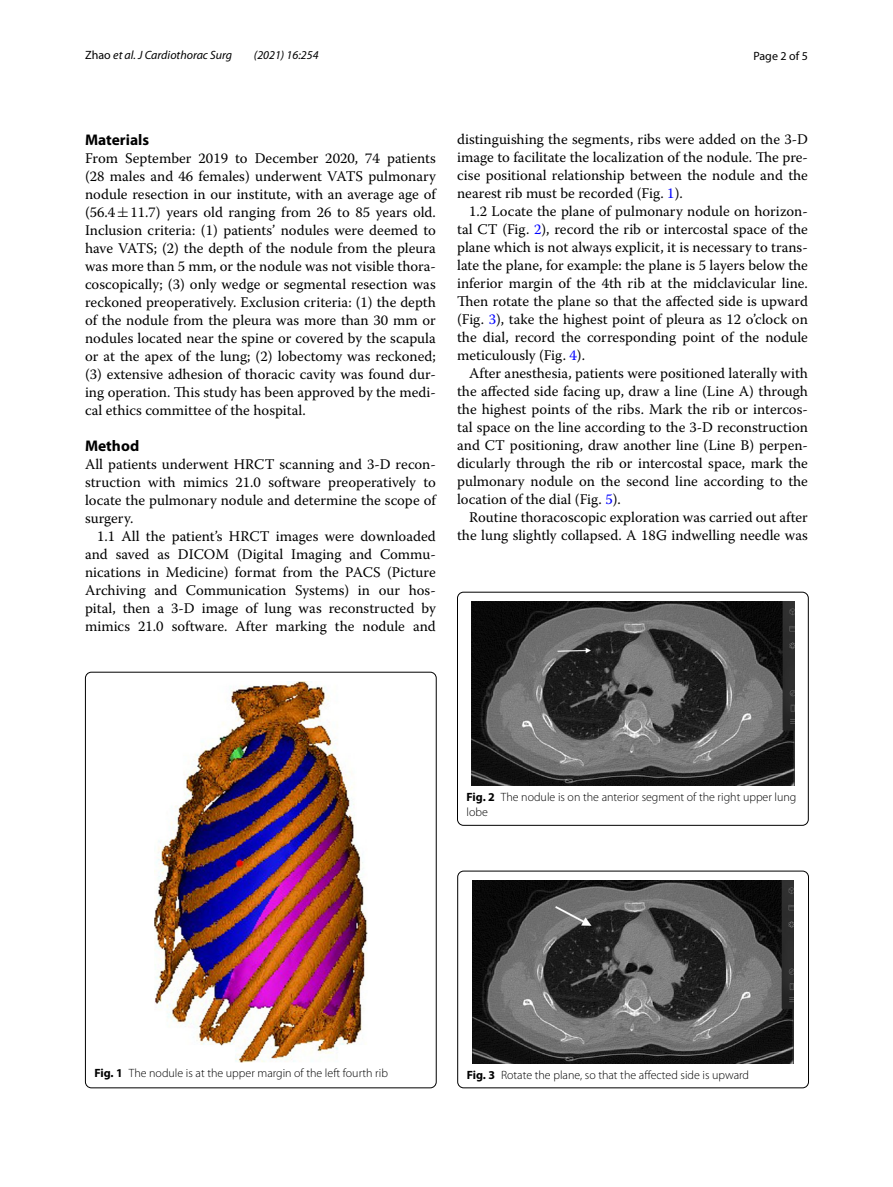
<style>
.page{position:relative;width:893px;height:1187px;background:#fff}
.page>*{position:absolute;margin:0;border:0;box-sizing:border-box;transform-origin:0 0}
.t1{font:700 15.45px "Myriad Pro";color:#000}
.t2{font:14.7px/18px "Warnock Pro";color:#000;text-align:justify}
.t3{font:300 12px/15px "Myriad Pro";color:#000}
.t4{font:italic 12px "Myriad Pro";color:#000}
.t5{font:12px "Myriad Pro";color:#000}
.s1{font-style:normal}
.s2{font-family:"MTSY"}
.s3{color:#00f}
.s4{font-weight:700}
</style>
<div class="page">
<img style="left:154px;top:681px;width:213px;height:381px">
<div style="left:85px;top:672px;width:351px;height:415px;border:1px solid #000;border-radius:6px"></div>
<img style="left:471px;top:601px;width:323px;height:185px">
<div style="left:457px;top:592px;width:351px;height:233px;border:1px solid #000;border-radius:6px"></div>
<img style="left:473px;top:880px;width:320px;height:183px">
<div style="left:457px;top:870px;width:352px;height:217px;border:1px solid #000;border-radius:6px"></div>
<p class="t4" style="left:85px;top:48px;width:149px"><span class="s1">Zhao</span> et al. J Cardiothorac Surg</p>
<p class="t4" style="left:254px;top:48px;width:66px">(2021) 16:254</p>
<p class="t5" style="left:753px;top:48px;width:56px">Page 2 of 5</p>
<p class="t1" style="left:85px;top:129px;width:66px">Materials</p>
<p class="t2" style="left:85px;top:148px;width:352px">From September 2019 to December 2020, 74 patients (28 males and 46 females) underwent VATS pulmonary nodule resection in our institute, with an average age of (56.4<span class="s2">±</span>11.7) years old ranging from 26 to 85 years old.<br>Inclusion criteria: (1) patients’ nodules were deemed to have VATS; (2) the depth of the nodule from the pleura was more than 5 mm, or the nodule was not visible thora&shy;coscopically; (3) only wedge or segmental resection was reckoned preoperatively. Exclusion criteria: (1) the depth of the nodule from the pleura was more than 30 mm or nodules located near the spine or covered by the scapula or at the apex of the lung; (2) lobectomy was reckoned; (3) extensive adhesion of thoracic cavity was found dur&shy;ing operation. This study has been approved by the medi&shy;cal ethics committee of the hospital.</p>
<p class="t1" style="left:85px;top:435px;width:56px">Method</p>
<p class="t2" style="left:85px;top:454px;width:352px">All patients underwent HRCT scanning and 3-D recon&shy;struction with mimics 21.0 software preoperatively to locate the pulmonary nodule and determine the scope of surgery.</p>
<p class="t2" style="left:85px;top:526px;width:352px;text-indent:12px">1.1 All the patient’s HRCT images were downloaded and saved as DICOM (Digital Imaging and Commu&shy;nications in Medicine) format from the PACS (Picture Archiving and Communication Systems) in our hos&shy;pital, then a 3-D image of lung was reconstructed by mimics 21.0 software. After marking the nodule and</p>
<p class="t2" style="left:457px;top:130px;width:352px">distinguishing the segments, ribs were added on the 3-D image to facilitate the localization of the nodule. The pre&shy;cise positional relationship between the nodule and the nearest rib must be recorded (Fig. <span class="s3">1</span>).</p>
<p class="t2" style="left:457px;top:202px;width:352px;text-indent:12px">1.2 Locate the plane of pulmonary nodule on horizon&shy;tal CT (Fig. <span class="s3">2</span>), record the rib or intercostal space of the plane which is not always explicit, it is necessary to trans&shy;late the plane, for example: the plane is 5 layers below the inferior margin of the 4th rib at the midclavicular line.<br>Then rotate the plane so that the affected side is upward (Fig. <span class="s3">3</span>), take the highest point of pleura as 12 o’clock on the dial, record the corresponding point of the nodule meticulously (Fig. <span class="s3">4</span>).</p>
<p class="t2" style="left:457px;top:364px;width:352px;text-indent:12px">After anesthesia, patients were positioned laterally with the affected side facing up, draw a line (Line A) through the highest points of the ribs. Mark the rib or intercos&shy;tal space on the line according to the 3-D reconstruction and CT positioning, draw another line (Line B) perpen&shy;dicularly through the rib or intercostal space, mark the pulmonary nodule on the second line according to the location of the dial (Fig. <span class="s3">5</span>).</p>
<p class="t2" style="left:457px;top:508px;width:352px;text-align:right">Routine thoracoscopic exploration was carried out after the lung slightly collapsed. A 18G indwelling needle was</p>
<p class="t3" style="left:466px;top:789px;width:331px"><span class="s4">Fig. 2</span> The nodule is on the anterior segment of the right upper lung lobe</p>
<p class="t3" style="left:94px;top:1066px;width:295px"><span class="s4">Fig. 1</span> The nodule is at the upper margin of the left fourth rib</p>
<p class="t3" style="left:467px;top:1067px;width:284px"><span class="s4">Fig. 3</span> Rotate the plane, so that the affected side is upward</p>
</div>
